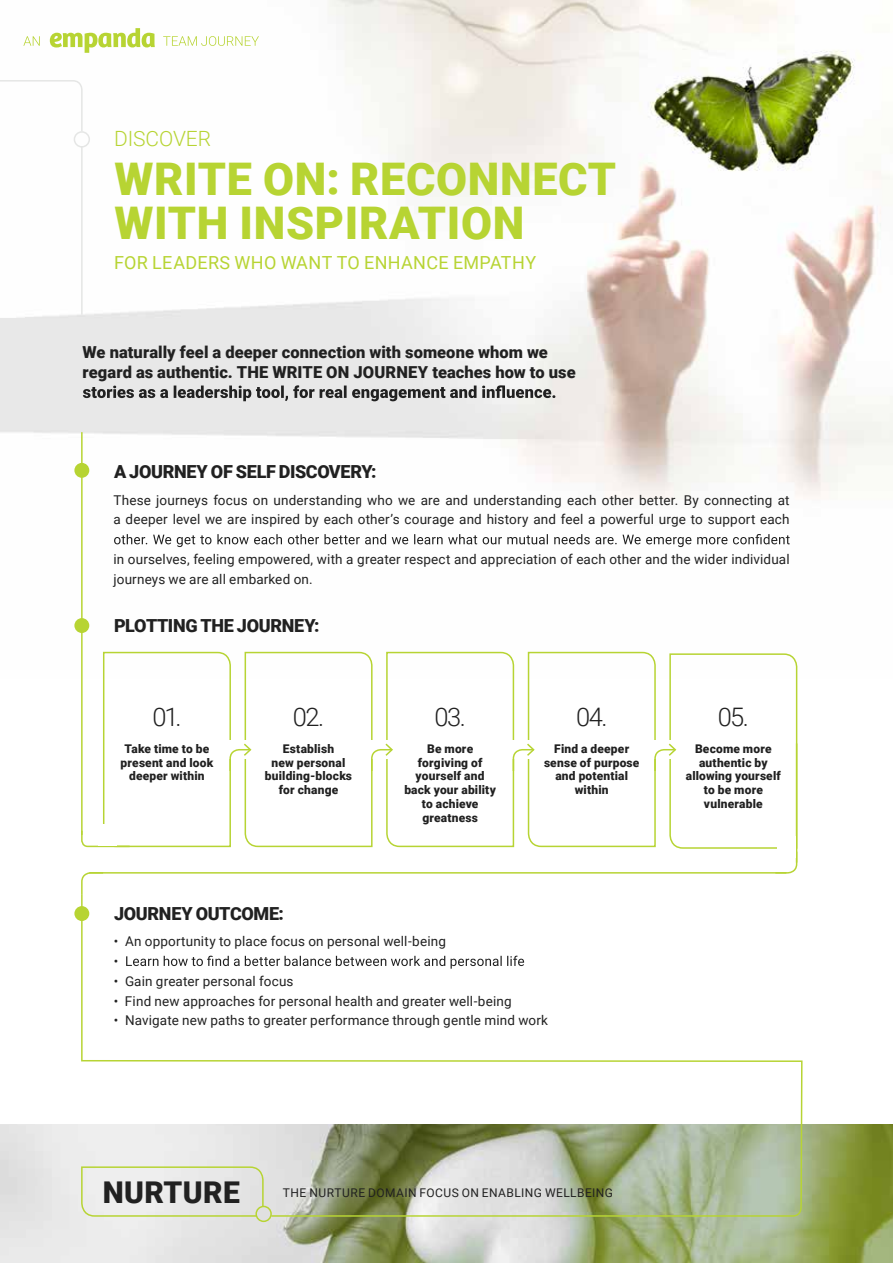
<style>
.page{position:relative;width:893px;height:1263px;background:#fff}
.page>*{position:absolute;margin:0;border:0;box-sizing:border-box;transform-origin:0 0}
.t1{font:900 45px/43.8px "Roboto";letter-spacing:.015em;color:#b7d433}
.t2{font:900 30px "Roboto";letter-spacing:.01em;color:#212121}
.t3{font:300 25.5px "Roboto";letter-spacing:-.055em;color:#212121}
.t4{font:300 21px "Roboto";letter-spacing:-.005em;color:#b7d433}
.t5{font:900 18px "Roboto";letter-spacing:-.02em;color:#212121}
.t6{font:18px "Roboto";letter-spacing:.015em;color:#b7d433}
.t7{font:900 16.5px/19.8px "Roboto";letter-spacing:.005em;color:#212121}
.t8{font:13.5px/19.8px "Roboto";letter-spacing:.01em;color:#212121}
.t9{font:900 12px/13.8px "Roboto";letter-spacing:.015em;color:#212121;text-align:center}
.t10{font:12px "Roboto";letter-spacing:.035em;color:#212121}
</style>
<div class="page">
<img style="left:0;top:0;width:893px;height:633px">
<img style="left:0;top:1124px;width:893px;height:139px">
<div style="left:74px;top:906px;width:15px;height:15px;background:#b7d433;border-radius:50%"></div>
<div style="left:74px;top:463px;width:15px;height:15px;background:#b7d433;border-radius:50%"></div>
<div style="left:74px;top:618px;width:15px;height:15px;background:#b7d433;border-radius:50%"></div>
<hr style="left:81px;top:432px;width:2px;height:403px;background:#b7d433">
<hr style="left:81px;top:146px;width:2px;height:169px;background:#e5e6e5">
<div style="left:74px;top:131px;width:16px;height:17px;border:2px solid #e5e6e5;border-radius:50%"></div>
<svg style="left:83px;top:385px;width:472px;height:16px;background:#a6a6a6"></svg>
<svg style="left:114px;top:534px;width:676px;height:13px"></svg>
<svg style="left:0;top:79px;width:83px;height:54px"></svg>
<svg style="left:81px;top:651px;width:717px;height:242px"></svg>
<div style="left:778px;top:836px;width:18px;height:22px;background:#fff"></div>
<svg style="left:23px;top:28px;width:236px;height:25px"></svg>
<svg style="left:80px;top:893px;width:723px;height:370px"></svg>
<h3 class="t4" style="left:114px;top:124px;width:98px">DISCOVER</h3>
<h1 class="t1" style="left:115px;top:155px;width:503px">WRITE ON: RECONNECT<br>WITH INSPIRATION</h1>
<h3 class="t6" style="left:114px;top:250px;width:424px">FOR LEADERS WHO WANT TO ENHANCE EMPATHY</h3>
<p class="t7" style="left:83px;top:342px;width:495px">We naturally feel a deeper connection with someone whom we regard as authentic. THE WRITE ON JOURNEY teaches how to use</p>
<h3 class="t5" style="left:114px;top:459px;width:264px">A JOURNEY OF SELF DISCOVERY:</h3>
<p class="t8" style="left:113px;top:489px;width:678px">These journeys focus on understanding who we are and understanding each other better. By connecting at a deeper level we are inspired by each other’s courage and history and feel a powerful urge to support each</p>
<p class="t8" style="left:113px;top:549px;width:678px">in ourselves, feeling empowered, with a greater respect and appreciation of each other and the wider individual journeys we are all embarked on.</p>
<h3 class="t5" style="left:114px;top:613px;width:207px">PLOTTING THE JOURNEY:</h3>
<h3 class="t3" style="left:152px;top:699px;width:31px">01.</h3>
<h3 class="t3" style="left:293px;top:699px;width:33px">02.</h3>
<h3 class="t3" style="left:434px;top:699px;width:33px">03.</h3>
<h3 class="t3" style="left:576px;top:699px;width:33px">04.</h3>
<h3 class="t3" style="left:718px;top:699px;width:32px">05.</h3>
<p class="t9" style="left:121px;top:741px;width:94px">Take time to be present and look deeper within</p>
<p class="t9" style="left:265px;top:741px;width:89px">Establish<br>new personal building-blocks for change</p>
<p class="t9" style="left:404px;top:741px;width:93px">Be more forgiving of yourself and back your ability to achieve greatness</p>
<p class="t9" style="left:544px;top:741px;width:97px">Find a deeper sense of purpose and potential within</p>
<p class="t9" style="left:686px;top:741px;width:97px">Become more authentic by allowing yourself to be more vulnerable</p>
<h3 class="t5" style="left:114px;top:901px;width:171px">JOURNEY OUTCOME:</h3>
<p class="t8" style="left:114px;top:931px;width:334px">• An opportunity to place focus on personal well-being •</p>
<p class="t8" style="left:114px;top:970px;width:181px">• Gain greater personal focus</p>
<p class="t8" style="left:114px;top:990px;width:399px">• Find new approaches for personal health and greater well-being</p>
<p class="t8" style="left:114px;top:1010px;width:436px">• Navigate new paths to greater performance through gentle mind work</p>
<h2 class="t2" style="left:103px;top:1171px;width:139px">NURTURE</h2>
<p class="t10" style="left:283px;top:1184px;width:332px">THE NURTURE DOMAIN FOCUS ON ENABLING WELLBEING</p>
</div>
